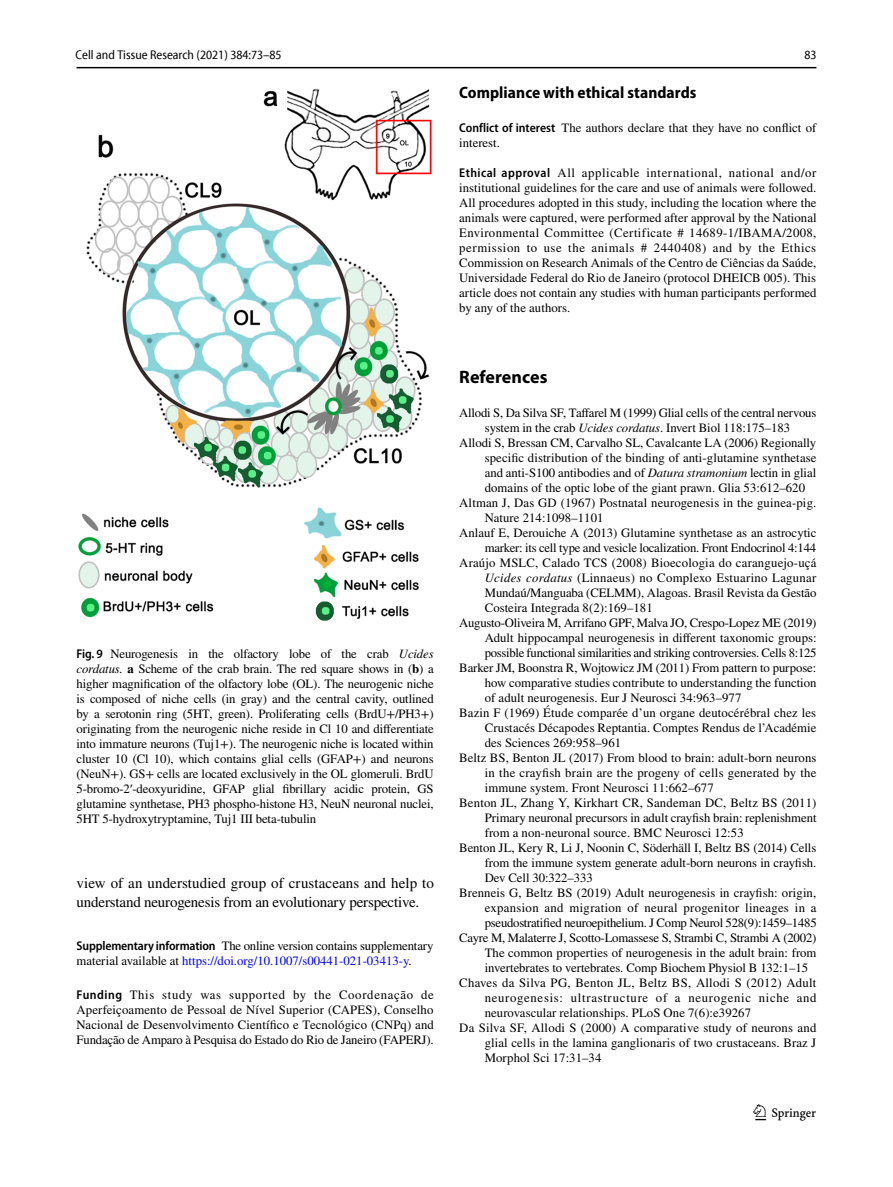
<style>
.page{position:relative;width:893px;height:1187px;background:#fff}
.page>*{position:absolute;margin:0;border:0;box-sizing:border-box;transform-origin:0 0}
.t1{font:22.5px "Springnew Regular 3";color:#000}
.t2{font:700 18px "Myriad Pro";letter-spacing:.005em;color:#000}
.t3{font:700 semi-condensed 16.5px "Myriad Pro";letter-spacing:.005em;color:#000}
.t4{font:15px/18.8px "STIX";letter-spacing:-.01em;color:#000}
.t5{font:12.75px/15px "STIX";color:#000;text-align:justify}
.t6{font:12.75px "STIX";letter-spacing:.02em;color:#000}
.t7{font:12.75px "STIX";letter-spacing:-.02em;color:#000}
.t8{font:12.75px "STIX";letter-spacing:-.025em;color:#000}
.t9{font:12.75px "STIX";letter-spacing:.025em;color:#000}
.t10{font:12.75px "STIX";letter-spacing:.055em;color:#000}
.t11{font:semi-condensed 12.75px "Myriad Pro Unic";color:#000}
.s1{font-family:"Myriad Pro";font-weight:600;font-stretch:semi-condensed}
.s2{font-style:italic}
.s3{font-weight:700}
.s4{font-family:"Times New Roman"}
.s5{color:#00f}
</style>
<div class="page">
<hr style="left:77px;top:67px;width:739px;height:1px;background:#000">
<img style="left:78px;top:88px;width:354px;height:533px">
<p class="t11" style="left:76px;top:50px;width:208px">Cell and Tissue Research (2021) 384:73–85</p>
<p class="t11" style="left:805px;top:50px;width:14px">83</p>
<p class="t5" style="left:77px;top:646px;width:359px"><span class="s1">Fig. 9</span> Neurogenesis in the olfactory lobe of the crab <span class="s2">Ucides cordatus.</span> <span class="s3">a</span> Scheme of the crab brain. The red square shows in (<span class="s3">b</span>) a higher magnification of the olfactory lobe (OL). The neurogenic niche is composed of niche cells (in gray) and the central cavity, outlined by a serotonin ring (5HT, green). Proliferating cells (BrdU+/PH3+) originating from the neurogenic niche reside in Cl 10 and differentiate into immature neurons (Tuj1+). The neurogenic niche is located within cluster 10 (Cl 10), which contains glial cells (GFAP+) and neurons (NeuN+). GS+ cells are located exclusively in the OL glomeruli. BrdU 5-bromo-2<span class="s4">′</span>-deoxyuridine, GFAP glial fibrillary acidic protein, GS glutamine synthetase, PH3 phospho-histone H3, NeuN neuronal nuclei, 5HT 5-hydroxytryptamine, Tuj1 III beta-tubulin</p>
<p class="t4" style="left:77px;top:874px;width:359px">view of an understudied group of crustaceans and help to understand neurogenesis from an evolutionary perspective.</p>
<p class="t5" style="left:77px;top:939px;width:359px"><span class="s1">Supplementary information</span> The online version contains supplementary material available at <span class="s5">https://doi.org/10.1007/s00441-021-03413-y</span>.</p>
<p class="t5" style="left:77px;top:987px;width:359px"><span class="s1">Funding</span> This study was supported by the Coordenação de Aperfeiçoamento de Pessoal de Nível Superior (CAPES), Conselho Nacional de Desenvolvimento Científico e Tecnológico (CNPq) and Fundação de Amparo à Pesquisa do Estado do Rio de Janeiro (FAPERJ).</p>
<p class="t3" style="left:459px;top:83px;width:239px">Compliance with ethical standards</p>
<p class="t5" style="left:459px;top:121px;width:359px"><span class="s1">Conflict of interest</span> The authors declare that they have no conflict of interest.</p>
<p class="t5" style="left:459px;top:166px;width:359px"><span class="s1">Ethical approval</span> All applicable international, national and/or institutional guidelines for the care and use of animals were followed.<br>All procedures adopted in this study, including the location where the animals were captured, were performed after approval by the National Environmental Committee (Certificate # 14689-1/IBAMA/2008, permission to use the animals # 2440408) and by the Ethics Commission on Research Animals of the Centro de Ciências da Saúde, Universidade Federal do Rio de Janeiro (protocol DHEICB 005). This article does not contain any studies with human participants performed by any of the authors.</p>
<h2 class="t2" style="left:459px;top:365px;width:90px">References</h2>
<p class="t5" style="left:459px;top:406px;width:359px">Allodi S, Da Silva SF, Taffarel M (1999) Glial cells of the central nervous</p>
<p class="t5" style="left:485px;top:421px;width:307px">system in the crab <span class="s2">Ucides cordatus</span>. Invert Biol 118:175–183</p>
<p class="t5" style="left:459px;top:436px;width:358px">Allodi S, Bressan CM, Carvalho SL, Cavalcante LA (2006) Regionally</p>
<p class="t5" style="left:485px;top:451px;width:333px">specific distribution of the binding of anti-glutamine synthetase</p>
<p class="t5" style="left:485px;top:466px;width:333px">and anti-S100 antibodies and of <span class="s2">Datura stramonium</span> lectin in glial</p>
<p class="t5" style="left:485px;top:481px;width:322px">domains of the optic lobe of the giant prawn. Glia 53:612–620</p>
<p class="t5" style="left:459px;top:495px;width:359px">Altman J, Das GD (1967) Postnatal neurogenesis in the guinea-pig.</p>
<p class="t5" style="left:485px;top:510px;width:120px">Nature 214:1098–1101</p>
<p class="t5" style="left:459px;top:525px;width:359px">Anlauf E, Derouiche A (2013) Glutamine synthetase as an astrocytic</p>
<p class="t7" style="left:485px;top:538px;width:333px">marker: its cell type and vesicle localization. Front Endocrinol 4:144</p>
<p class="t5" style="left:459px;top:555px;width:359px">Araújo MSLC, Calado TCS (2008) Bioecologia do caranguejo-uçá</p>
<p class="t6" style="left:485px;top:568px;width:333px"><span class="s2">Ucides cordatus</span> (Linnaeus) no Complexo Estuarino Lagunar</p>
<p class="t5" style="left:485px;top:585px;width:333px">Mundaú/Manguaba (CELMM), Alagoas. Brasil Revista da Gestão</p>
<p class="t5" style="left:485px;top:600px;width:169px">Costeira Integrada 8(2):169–181</p>
<p class="t5" style="left:459px;top:615px;width:359px">Augusto-Oliveira M, Arrifano GPF, Malva JO, Crespo-Lopez ME (2019)</p>
<p class="t5" style="left:485px;top:630px;width:333px">Adult hippocampal neurogenesis in different taxonomic groups:</p>
<p class="t8" style="left:485px;top:643px;width:333px">possible functional similarities and striking controversies. Cells 8:125</p>
<p class="t5" style="left:459px;top:660px;width:359px">Barker JM, Boonstra R, Wojtowicz JM (2011) From pattern to purpose:</p>
<p class="t5" style="left:485px;top:675px;width:333px">how comparative studies contribute to understanding the function</p>
<p class="t5" style="left:485px;top:690px;width:258px">of adult neurogenesis. Eur J Neurosci 34:963–977</p>
<p class="t5" style="left:459px;top:705px;width:358px">Bazin F (1969) Étude comparée d’un organe deutocérébral chez les</p>
<p class="t5" style="left:485px;top:720px;width:333px">Crustacés Décapodes Reptantia. Comptes Rendus de l’Académie</p>
<p class="t5" style="left:485px;top:735px;width:138px">des Sciences 269:958–961</p>
<p class="t5" style="left:459px;top:750px;width:359px">Beltz BS, Benton JL (2017) From blood to brain: adult-born neurons</p>
<p class="t6" style="left:485px;top:763px;width:333px">in the crayfish brain are the progeny of cells generated by the</p>
<p class="t5" style="left:485px;top:780px;width:230px">immune system. Front Neurosci 11:662–677</p>
<p class="t5" style="left:459px;top:795px;width:359px">Benton JL, Zhang Y, Kirkhart CR, Sandeman DC, Beltz BS (2011)</p>
<p class="t5" style="left:485px;top:810px;width:333px">Primary neuronal precursors in adult crayfish brain: replenishment</p>
<p class="t5" style="left:485px;top:825px;width:260px">from a non-neuronal source. BMC Neurosci 12:53</p>
<p class="t5" style="left:459px;top:840px;width:359px">Benton JL, Kery R, Li J, Noonin C, Söderhäll I, Beltz BS (2014) Cells</p>
<p class="t5" style="left:485px;top:855px;width:333px">from the immune system generate adult-born neurons in crayfish.</p>
<p class="t5" style="left:485px;top:870px;width:110px">Dev Cell 30:322–333</p>
<p class="t5" style="left:459px;top:885px;width:358px">Brenneis G, Beltz BS (2019) Adult neurogenesis in crayfish: origin,</p>
<p class="t9" style="left:485px;top:898px;width:333px">expansion and migration of neural progenitor lineages in a</p>
<p class="t7" style="left:485px;top:913px;width:333px">pseudostratified neuroepithelium. J Comp Neurol 528(9):1459–1485</p>
<p class="t5" style="left:459px;top:930px;width:359px">Cayre M, Malaterre J, Scotto-Lomassese S, Strambi C, Strambi A (2002)</p>
<p class="t5" style="left:485px;top:945px;width:333px">The common properties of neurogenesis in the adult brain: from</p>
<p class="t5" style="left:485px;top:960px;width:325px">invertebrates to vertebrates. Comp Biochem Physiol B 132:1–15</p>
<p class="t6" style="left:459px;top:973px;width:359px">Chaves da Silva PG, Benton JL, Beltz BS, Allodi S (2012) Adult</p>
<p class="t10" style="left:485px;top:988px;width:333px">neurogenesis: ultrastructure of a neurogenic niche and</p>
<p class="t5" style="left:485px;top:1005px;width:268px">neurovascular relationships. PLoS One 7(6):e39267</p>
<p class="t6" style="left:459px;top:1018px;width:359px">Da Silva SF, Allodi S (2000) A comparative study of neurons and</p>
<p class="t5" style="left:485px;top:1035px;width:333px">glial cells in the lamina ganglionaris of two crustaceans. Braz J</p>
<p class="t5" style="left:485px;top:1050px;width:118px">Morphol Sci 17:31–34</p>
<h1 class="t1" style="left:755px;top:1104px;width:62px">1 3</h1>
</div>
